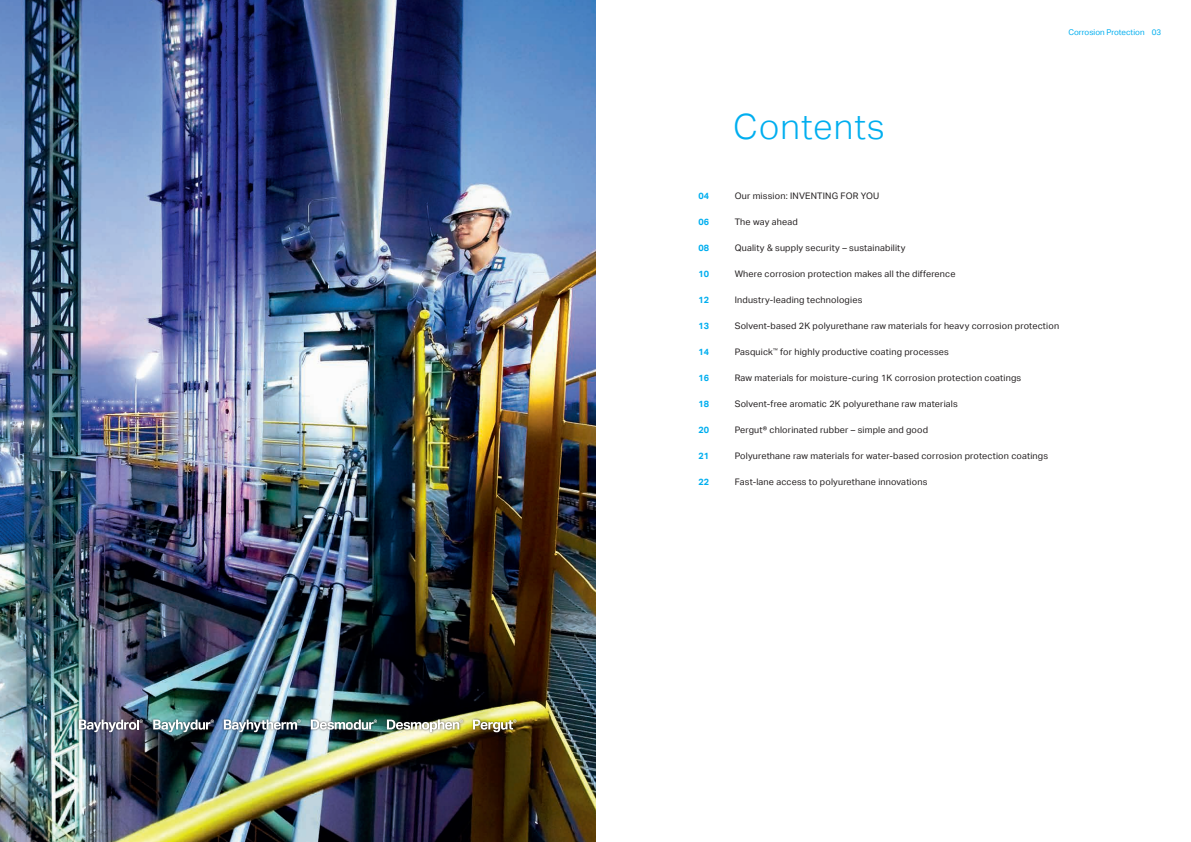
<style>
.page{position:relative;width:1191px;height:842px;background:#fff}
.page>*{position:absolute;margin:0;border:0;box-sizing:border-box;transform-origin:0 0}
.t1{font:300 35px "Aktiv Grotesk";letter-spacing:.03em;color:#00aeef}
.t2{font:9px "Aktiv Grotesk";letter-spacing:.02em;color:#231f20}
.t3{font:700 9px "Aktiv Grotesk";color:#00aeef}
.t4{font:8px "Aktiv Grotesk";color:#00aeef}
</style>
<div class="page">
<img style="left:0;top:0;width:595px;height:842px">
<div style="left:77px;top:716px;width:441px;height:19px;background:#231f20;opacity:.75"></div>
<svg style="left:153px;top:719px;width:61px;height:13px"></svg>
<svg style="left:224px;top:719px;width:76px;height:13px"></svg>
<svg style="left:79px;top:719px;width:64px;height:13px"></svg>
<div style="left:350px;top:716px;width:14px;height:17px;background:#231f20;opacity:.75"></div>
<svg style="left:311px;top:719px;width:66px;height:11px"></svg>
<svg style="left:473px;top:719px;width:43px;height:13px"></svg>
<svg style="left:387px;top:719px;width:76px;height:13px"></svg>
<p class="t4" style="left:1068px;top:28px;width:94px">Corrosion Protection 03</p>
<p class="t3" style="left:698px;top:191px;width:12px">04</p>
<p class="t3" style="left:698px;top:217px;width:12px">06</p>
<p class="t3" style="left:698px;top:243px;width:12px">08</p>
<p class="t3" style="left:698px;top:269px;width:12px">10</p>
<p class="t3" style="left:698px;top:295px;width:12px">12</p>
<p class="t3" style="left:698px;top:321px;width:12px">13</p>
<p class="t3" style="left:698px;top:347px;width:12px">14</p>
<p class="t3" style="left:698px;top:373px;width:12px">16</p>
<p class="t3" style="left:698px;top:399px;width:12px">18</p>
<p class="t3" style="left:698px;top:425px;width:12px">20</p>
<p class="t3" style="left:698px;top:451px;width:12px">21</p>
<p class="t3" style="left:698px;top:477px;width:12px">22</p>
<h1 class="t1" style="left:733px;top:107px;width:153px">Contents</h1>
<p class="t2" style="left:734px;top:191px;width:146px">Our mission: INVENTING FOR YOU</p>
<p class="t2" style="left:734px;top:217px;width:65px">The way ahead</p>
<p class="t2" style="left:734px;top:243px;width:172px">Quality &amp; supply security – sustainability</p>
<p class="t2" style="left:734px;top:269px;width:222px">Where corrosion protection makes all the difference</p>
<p class="t2" style="left:734px;top:295px;width:129px">Industry-leading technologies</p>
<p class="t2" style="left:734px;top:321px;width:326px">Solvent-based 2K polyurethane raw materials for heavy corrosion protection</p>
<p class="t2" style="left:734px;top:347px;width:216px">Pasquick<sup>™</sup> for highly productive coating processes</p>
<p class="t2" style="left:734px;top:373px;width:288px">Raw materials for moisture-curing 1K corrosion protection coatings</p>
<p class="t2" style="left:734px;top:399px;width:225px">Solvent-free aromatic 2K polyurethane raw materials</p>
<p class="t2" style="left:734px;top:425px;width:195px">Pergut® chlorinated rubber – simple and good</p>
<p class="t2" style="left:734px;top:451px;width:315px">Polyurethane raw materials for water-based corrosion protection coatings</p>
<p class="t2" style="left:734px;top:477px;width:194px">Fast-lane access to polyurethane innovations</p>
</div>
